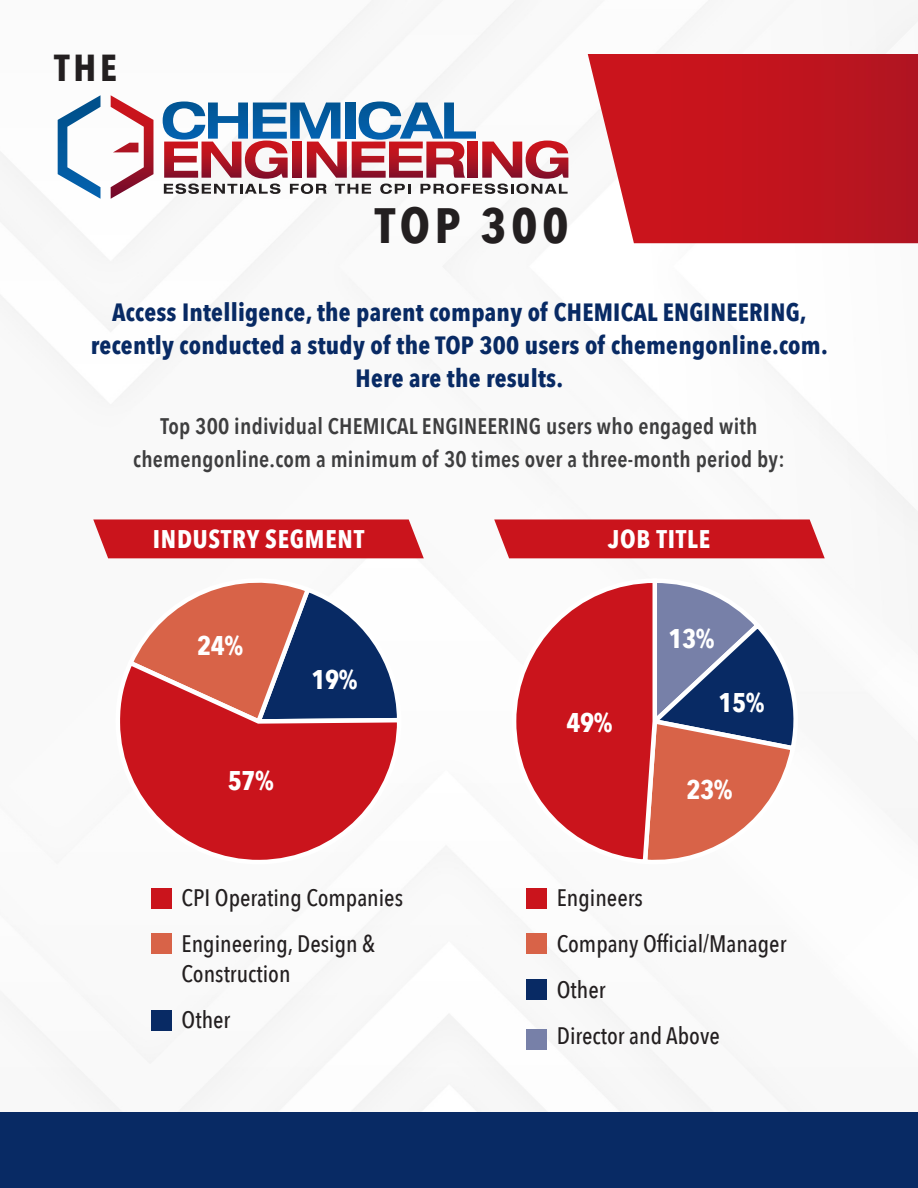
<style>
.page{position:relative;width:918px;height:1188px;background:#fff}
.page>*{position:absolute;margin:0;border:0;box-sizing:border-box;transform-origin:0 0}
.t1{font:700 49.5px "Avenir Next Condensed";letter-spacing:.1em;color:#231f20}
.t2{font:700 37.5px "Avenir Next Condensed";color:#231f20}
.t3{font:700 27px "Avenir Next Condensed";letter-spacing:-.02em;color:#fff}
.t4{font:700 25.5px "Avenir Next Condensed";letter-spacing:.03em;color:#fff}
.t5{font:700 24.9px/33.3px "Avenir Next Condensed";letter-spacing:.01em;color:#082a64;text-align:center}
.t6{font:500 23.85px/30.6px "Avenir Next Condensed";color:#231f20}
.t7{font:600 22.5px/33.3px "Avenir Next Condensed";letter-spacing:.01em;color:#3e3e3f;text-align:center}
</style>
<div class="page">
<img style="left:0;top:0;width:918px;height:1112px">
<svg style="left:588px;top:54px;width:330px;height:189px;background:#c62931"></svg>
<svg style="left:163px;top:102px;width:405px;height:92px"></svg>
<svg style="left:58px;top:95px;width:43px;height:104px"></svg>
<svg style="left:111px;top:95px;width:42px;height:104px"></svg>
<div style="left:0;top:1112px;width:918px;height:76px;background:#082a64"></div>
<svg style="left:93px;top:519px;width:331px;height:39px;background:#cc2128"></svg>
<svg style="left:494px;top:519px;width:331px;height:39px;background:#cc2128"></svg>
<svg style="left:660px;top:576px;width:142px;height:291px"></svg>
<svg style="left:510px;top:576px;width:150px;height:291px"></svg>
<div style="left:526px;top:888px;width:21px;height:21px;background:#ca141c"></div>
<div style="left:526px;top:933px;width:21px;height:21px;background:#d86348"></div>
<div style="left:526px;top:979px;width:21px;height:21px;background:#082a64"></div>
<div style="left:526px;top:1029px;width:21px;height:21px;background:#7780a8"></div>
<div style="left:151px;top:888px;width:20px;height:21px;background:#ca141c"></div>
<div style="left:151px;top:933px;width:20px;height:21px;background:#d86348"></div>
<div style="left:151px;top:1010px;width:20px;height:21px;background:#082a64"></div>
<svg style="left:125px;top:564px;width:279px;height:93px"></svg>
<svg style="left:118px;top:657px;width:286px;height:210px"></svg>
<p class="t2" style="left:54px;top:45px;width:64px">THE</p>
<p class="t1" style="left:375px;top:195px;width:195px">TOP 300</p>
<p class="t5" style="left:91px;top:295px;width:738px">Access Intelligence, the parent company of CHEMICAL ENGINEERING, recently conducted a study of the TOP 300 users of chemengonline.com.</p>
<p class="t5" style="left:356px;top:362px;width:209px">Here are the results.</p>
<p class="t7" style="left:133px;top:408px;width:653px">Top 300 individual CHEMICAL ENGINEERING users who engaged with chemengonline.com a minimum of 30 times over a three-month period by:</p>
<p class="t4" style="left:153px;top:523px;width:213px">INDUSTRY SEGMENT</p>
<p class="t4" style="left:608px;top:523px;width:104px">JOB TITLE</p>
<p class="t3" style="left:197px;top:629px;width:48px">24%</p>
<p class="t3" style="left:228px;top:763px;width:48px">57%</p>
<p class="t3" style="left:312px;top:663px;width:48px">19%</p>
<p class="t6" style="left:182px;top:882px;width:223px">CPI Operating Companies</p>
<p class="t6" style="left:182px;top:928px;width:195px">Engineering, Design &amp;<br>Construction</p>
<p class="t6" style="left:182px;top:1005px;width:50px">Other</p>
<p class="t3" style="left:566px;top:706px;width:48px">49%</p>
<p class="t3" style="left:669px;top:622px;width:48px">13%</p>
<p class="t3" style="left:718px;top:686px;width:48px">15%</p>
<p class="t3" style="left:686px;top:773px;width:48px">23%</p>
<p class="t6" style="left:557px;top:882px;width:88px">Engineers</p>
<p class="t6" style="left:557px;top:928px;width:231px">Company Official/Manager</p>
<p class="t6" style="left:557px;top:974px;width:50px">Other</p>
<p class="t6" style="left:557px;top:1020px;width:165px">Director and Above</p>
</div>
